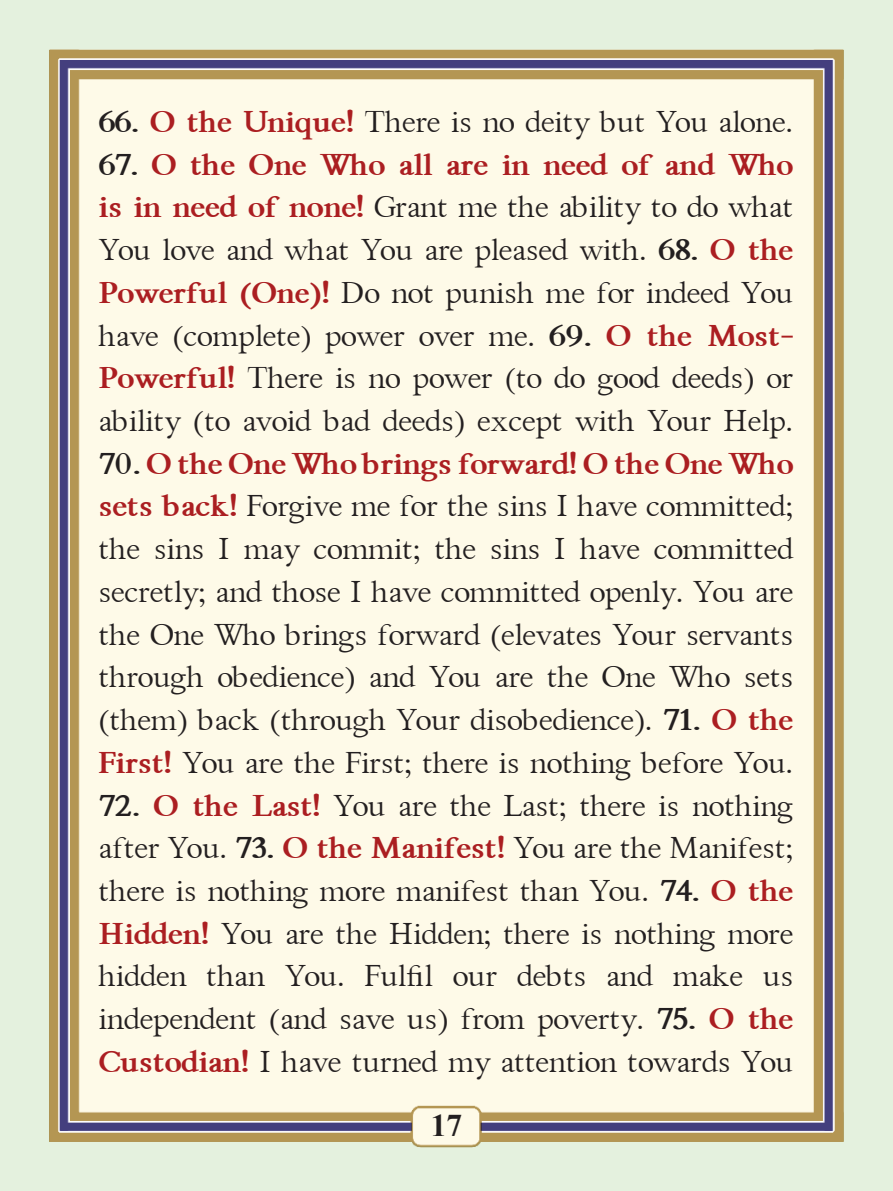
<style>
.page{position:relative;width:893px;height:1191px;background:#fff}
.page>*{position:absolute;margin:0;border:0;box-sizing:border-box;transform-origin:0 0}
.t1{font:700 31.5px "Times New Roman";color:#231f20}
.t2{font:30.1px/42.7px "Thryomanes";color:#231f20}
.t3{font:700 30.1px/42.7px "Thryomanes";color:#ab1e21;text-align:right}
.t4{font:700 30.1px "Thryomanes";color:#231f20}
.s1{font-weight:700}
.s2{font-weight:700;color:#ab1e21}
.s3{color:#231f20}
.s4{font-weight:400;color:#231f20}
.s5{color:#ab1e21}
</style>
<div class="page">
<img style="left:0;top:0;width:893px;height:1191px">
<p class="t2" style="left:99px;top:100px;width:696px;text-align:right"><span class="s1">66.</span> <span class="s2">O the Unique!</span> There is no deity but You alone.<br><span class="s2">Who</span></p>
<p class="t3" style="left:544px;top:142px;width:66px">need</p>
<p class="t3" style="left:665px;top:142px;width:52px">and</p>
<p class="t3" style="left:191px;top:142px;width:46px">the</p>
<p class="t3" style="left:321px;top:142px;width:66px">Who</p>
<p class="t3" style="left:399px;top:142px;width:35px">all</p>
<p class="t2" style="left:99px;top:143px;width:696px"><span class="s1">67.</span> <span class="s2">O<br>is in need of none!</span> Grant me the ability to do what You love and what You are pleased with. <span class="s1">68.</span> <span class="s2">O the Powerful (One)!</span> Do not punish me for indeed You</p>
<p class="t3" style="left:249px;top:142px;width:59px">One</p>
<p class="t3" style="left:622px;top:142px;width:31px">of</p>
<p class="t3" style="left:502px;top:142px;width:29px">in</p>
<p class="t3" style="left:446px;top:142px;width:44px">are</p>
<p class="t2" style="left:99px;top:313px;width:61px">have</p>
<p class="t2" style="left:173px;top:313px;width:140px">(complete)</p>
<p class="t2" style="left:326px;top:313px;width:81px">power</p>
<p class="t2" style="left:419px;top:313px;width:57px">over</p>
<p class="t2" style="left:489px;top:313px;width:48px">me.</p>
<p class="t4" style="left:550px;top:314px;width:45px">69.</p>
<p class="t3" style="left:607px;top:313px;width:26px">O</p>
<p class="t3" style="left:647px;top:313px;width:46px">the</p>
<p class="t3" style="left:708px;top:313px;width:87px">Most-</p>
<p class="t2" style="left:99px;top:356px;width:696px"><span class="s2">Powerful!</span> There is no power (to do good deeds) or</p>
<p class="t2" style="left:99px;top:399px;width:696px">ability (to avoid bad deeds) except with Your Help.</p>
<p class="t3" style="left:99px;top:441px;width:696px"><span class="s3">70.</span> O the One Who brings forward O! the One Who sets back! <span class="s4">Forgive me for the sins I have committed; committed</span></p>
<p class="t2" style="left:99px;top:527px;width:43px">the</p>
<p class="t2" style="left:99px;top:570px;width:696px">secretly; and those I have committed openly. You are</p>
<p class="t2" style="left:99px;top:612px;width:696px">the One Who brings forward (elevates Your servants</p>
<p class="t2" style="left:744px;top:655px;width:51px">sets</p>
<p class="t2" style="left:435px;top:527px;width:43px">the</p>
<p class="t2" style="left:580px;top:527px;width:61px">have</p>
<p class="t2" style="left:219px;top:527px;width:13px">I</p>
<p class="t2" style="left:555px;top:527px;width:13px">I</p>
<p class="t2" style="left:154px;top:527px;width:52px">sins</p>
<p class="t2" style="left:314px;top:527px;width:109px">commit;</p>
<p class="t2" style="left:490px;top:527px;width:52px">sins</p>
<p class="t2" style="left:244px;top:527px;width:57px">may</p>
<p class="t2" style="left:218px;top:655px;width:139px">obedience)</p>
<p class="t2" style="left:369px;top:655px;width:48px">and</p>
<p class="t2" style="left:99px;top:655px;width:107px">through</p>
<p class="t2" style="left:99px;top:698px;width:696px">(them) back (through Your disobedience .) <span class="s1">71.</span> <span class="s2">O the</span></p>
<p class="t2" style="left:99px;top:740px;width:696px"><span class="s2">First!</span> You are the First; there is nothing before You.</p>
<p class="t2" style="left:253px;top:783px;width:542px"><span class="s2">Last!</span> You are the Last; there is nothing</p>
<p class="t2" style="left:547px;top:655px;width:43px">the</p>
<p class="t2" style="left:670px;top:655px;width:62px">Who</p>
<p class="t2" style="left:602px;top:655px;width:55px">One</p>
<p class="t2" style="left:430px;top:655px;width:54px">You</p>
<p class="t2" style="left:495px;top:655px;width:40px">are</p>
<p class="t3" style="left:193px;top:783px;width:46px">the</p>
<p class="t4" style="left:99px;top:784px;width:81px">72. <span class="s5">O</span></p>
<p class="t2" style="left:99px;top:826px;width:696px">after You. <span class="s1">73.</span> <span class="s2">O the Manifest!</span> You are the Manifest;</p>
<p class="t2" style="left:99px;top:869px;width:696px">there is nothing more manifest than You. <span class="s1">74.</span> <span class="s2">O the</span></p>
<p class="t2" style="left:99px;top:911px;width:696px"><span class="s2">Hidden!</span> You are the Hidden; there is nothing more</p>
<p class="t2" style="left:763px;top:954px;width:32px">us</p>
<p class="t2" style="left:99px;top:954px;width:89px">hidden</p>
<p class="t2" style="left:518px;top:954px;width:71px">debts</p>
<p class="t2" style="left:607px;top:954px;width:48px">and</p>
<p class="t2" style="left:207px;top:954px;width:60px">than</p>
<p class="t2" style="left:365px;top:954px;width:70px">Fulfil</p>
<p class="t2" style="left:673px;top:954px;width:71px">make</p>
<p class="t2" style="left:285px;top:954px;width:61px">You.</p>
<p class="t2" style="left:453px;top:954px;width:46px">our</p>
<p class="t2" style="left:99px;top:997px;width:696px">independent (and save us) from poverty. <span class="s1">75.</span> <span class="s2">O<br>Custodian!</span> I have turned my attention towards You</p>
<p class="t3" style="left:749px;top:997px;width:46px">the</p>
<p class="t1" style="left:431px;top:1102px;width:33px">17</p>
</div>
